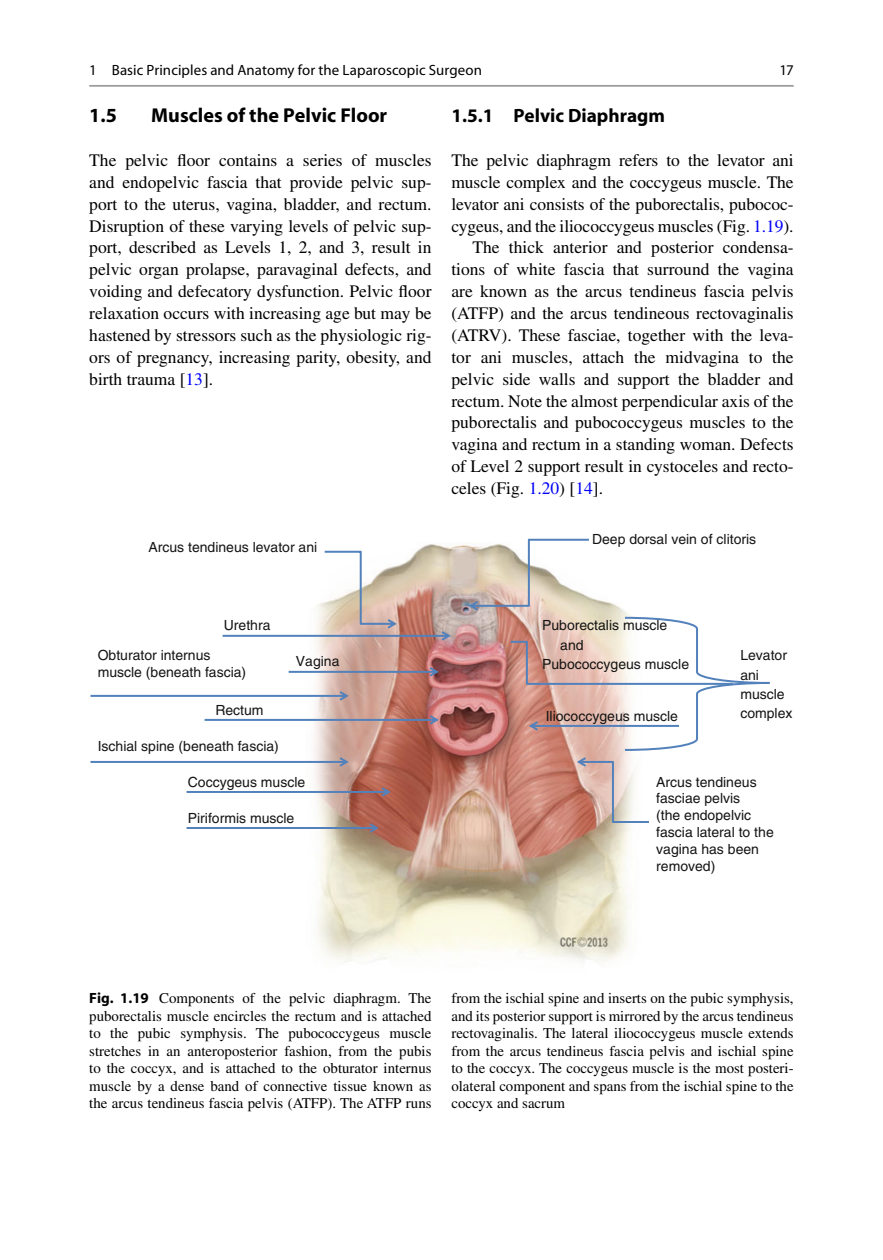
<style>
.page{position:relative;width:883px;height:1260px;background:#fff}
.page>*{position:absolute;margin:0;border:0;box-sizing:border-box;transform-origin:0 0}
.t1{font:700 20.12px "Myriad";color:#000}
.t2{font:700 19.25px "Myriad";color:#000}
.t3{font:17.5px/21.9px "Times";color:#000;text-align:justify}
.t4{font:14.88px/17.5px "Times";color:#000;text-align:justify}
.t5{font:14.88px "Myriad";letter-spacing:.005em;color:#000}
.t6{font:14px/16.8px "Helvetica";color:#131413}
.s1{color:#0000fa}
.s2{font-family:"Myriad";font-weight:700}
</style>
<div class="page">
<img style="left:314px;top:544px;width:317px;height:418px">
<svg style="left:289px;top:667px;width:150px;height:10px"></svg>
<svg style="left:205px;top:715px;width:234px;height:10px"></svg>
<svg style="left:187px;top:787px;width:204px;height:10px"></svg>
<svg style="left:187px;top:823px;width:192px;height:10px"></svg>
<svg style="left:90px;top:757px;width:259px;height:10px"></svg>
<svg style="left:90px;top:691px;width:259px;height:10px"></svg>
<svg style="left:469px;top:539px;width:120px;height:71px"></svg>
<svg style="left:509px;top:616px;width:261px;height:207px"></svg>
<svg style="left:223px;top:551px;width:228px;height:89px"></svg>
<hr style="left:89px;top:85px;width:705px;height:2px;background:#9c9c9c">
<p class="t5" style="left:89px;top:64px;width:394px">1 Basic Principles and Anatomy for the Laparoscopic Surgeon</p>
<p class="t5" style="left:779px;top:64px;width:16px">17</p>
<p class="t1" style="left:89px;top:108px;width:29px">1.5</p>
<p class="t1" style="left:151px;top:108px;width:238px">Muscles of the Pelvic Floor</p>
<p class="t3" style="left:89px;top:151px;width:344px">The pelvic floor contains a series of muscles and endopelvic fascia that provide pelvic sup&shy;port to the uterus, vagina, bladder, and rectum.<br>Disruption of these varying levels of pelvic sup&shy;port, described as Levels 1, 2, and 3, result in pelvic organ prolapse, paravaginal defects, and voiding and defecatory dysfunction. Pelvic floor relaxation occurs with increasing age but may be hastened by stressors such as the physiologic rig&shy;ors of pregnancy, increasing parity, obesity, and birth trauma [ <span class="s1">13</span> ].</p>
<p class="t6" style="left:148px;top:540px;width:170px">Arcus tendineus levator ani</p>
<p class="t2" style="left:451px;top:109px;width:215px">1.5.1 Pelvic Diaphragm</p>
<p class="t3" style="left:451px;top:151px;width:344px">The pelvic diaphragm refers to the levator ani</p>
<p class="t3" style="left:451px;top:173px;width:344px">muscle complex and the coccygeus muscle. The</p>
<p class="t3" style="left:451px;top:195px;width:344px">levator ani consists of the puborectalis, pubococ-</p>
<p class="t3" style="left:451px;top:216px;width:344px">cygeus, and the iliococcygeus muscles (Fig. <span class="s1">1.19</span> ).</p>
<p class="t3" style="left:472px;top:238px;width:323px">The thick anterior and posterior condensa-</p>
<p class="t3" style="left:451px;top:260px;width:344px">tions of white fascia that surround the vagina</p>
<p class="t3" style="left:451px;top:282px;width:344px">are known as the arcus tendineus fascia pelvis</p>
<p class="t3" style="left:451px;top:304px;width:344px">(ATFP) and the arcus tendineous rectovaginalis</p>
<p class="t3" style="left:451px;top:326px;width:344px">(ATRV). These fasciae, together with the leva-</p>
<p class="t3" style="left:451px;top:348px;width:344px">tor ani muscles, attach the midvagina to the</p>
<p class="t3" style="left:451px;top:370px;width:344px">pelvic side walls and support the bladder and</p>
<p class="t3" style="left:451px;top:391px;width:344px">rectum. Note the almost perpendicular axis of the</p>
<p class="t3" style="left:451px;top:413px;width:344px">puborectalis and pubococcygeus muscles to the</p>
<p class="t3" style="left:451px;top:435px;width:344px">vagina and rectum in a standing woman. Defects</p>
<p class="t3" style="left:451px;top:457px;width:344px">of Level 2 support result in cystoceles and recto-</p>
<p class="t3" style="left:451px;top:479px;width:153px">celes (Fig. <span class="s1">1.20</span> ) [ <span class="s1">14</span> ].</p>
<p class="t6" style="left:592px;top:532px;width:166px">Deep dorsal vein of clitoris</p>
<p class="t6" style="left:224px;top:618px;width:48px">Urethra</p>
<p class="t6" style="left:98px;top:648px;width:150px">Obturator internus muscle (beneath fascia)</p>
<p class="t6" style="left:215px;top:703px;width:50px">Rectum</p>
<p class="t6" style="left:98px;top:739px;width:183px">Ischial spine (beneath fascia)</p>
<p class="t6" style="left:296px;top:655px;width:45px">Vagina</p>
<p class="t6" style="left:188px;top:775px;width:119px">Coccygeus muscle</p>
<p class="t6" style="left:188px;top:811px;width:108px">Piriformis muscle</p>
<p class="t6" style="left:542px;top:618px;width:127px">Puborectalis muscle</p>
<p class="t6" style="left:560px;top:638px;width:25px">and</p>
<p class="t6" style="left:542px;top:657px;width:149px">Pubococcygeus muscle</p>
<p class="t6" style="left:740px;top:647px;width:54px;line-height:19.2px">Levator ani muscle complex</p>
<p class="t6" style="left:546px;top:709px;width:134px">Iliococcygeus muscle</p>
<p class="t6" style="left:656px;top:775px;width:119px">Arcus tendineus fasciae pelvis<br>(the endopelvic fascia lateral to the vagina has been removed)</p>
<p class="t4" style="left:89px;top:991px;width:344px"><span class="s2">Fig. 1.19</span> Components of the pelvic diaphragm. The puborectalis muscle encircles the rectum and is attached to the pubic symphysis. The pubococcygeus muscle stretches in an anteroposterior fashion, from the pubis to the coccyx, and is attached to the obturator internus muscle by a dense band of connective tissue known as the arcus tendineus fascia pelvis (ATFP). The ATFP runs</p>
<p class="t4" style="left:451px;top:991px;width:344px">from the ischial spine and inserts on the pubic symphysis, and its posterior support is mirrored by the arcus tendineus rectovaginalis. The lateral iliococcygeus muscle extends from the arcus tendineus fascia pelvis and ischial spine to the coccyx. The coccygeus muscle is the most posteri&shy;olateral component and spans from the ischial spine to the coccyx and sacrum</p>
</div>
